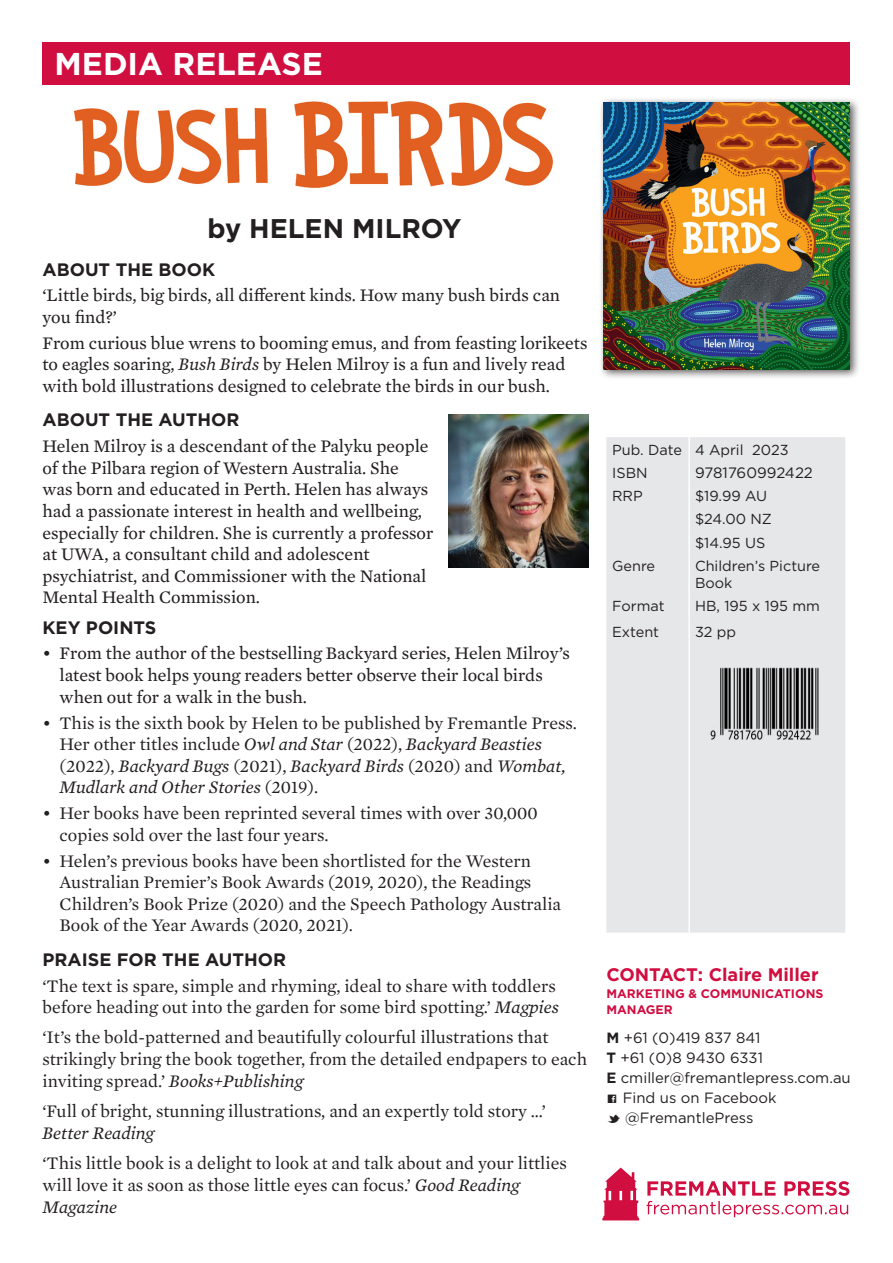
<style>
.page{position:relative;width:893px;height:1263px;background:#fff}
.page>*{position:absolute;margin:0;border:0;box-sizing:border-box;transform-origin:0 0}
.t1{font:700 31.5px "Gotham";color:#fff}
.Author{font:700 27px "Gotham";color:#231f20}
.t2{font:700 18.15px "Gotham";color:#d10e40}
.Body_Copy{font:18px/21.6px "Mercury Text G1 Roman";color:#231f20}
.Body_Copy-2{font:18px/21.6px "Mercury Text G2";color:#231f20}
.Body_Copy-3{font:700 18px "Gotham";color:#231f20}
.Specs_Entries{font:15px "Gotham";color:#231f20}
.BC_Tabs{font:14.85px/19.8px "Gotham";color:#231f20}
.Specs_Entries-2{font:14.4px/17.4px "Gotham";color:#231f20}
.t3{font:700 12.45px/15.9px "Gotham";color:#d10e40}
.s1{font-style:italic}
.s2{font-family:"Mercury Text G2";font-style:italic}
.s3{font-weight:700}
.s4{font-family:"Social Logos"}
</style>
<div class="page">
<div style="left:43px;top:43px;width:807px;height:42px;background:#d10e40"></div>
<div style="left:598px;top:97px;width:263px;height:283px;background:#231f20;opacity:.75"></div>
<img style="left:604px;top:102px;width:245px;height:267px">
<svg style="left:646px;top:1181px;width:203px;height:36px"></svg>
<svg style="left:602px;top:1167px;width:37px;height:53px"></svg>
<div style="left:606px;top:437px;width:239px;height:496px;background:#e6e7e9"></div>
<hr style="left:688px;top:437px;width:2px;height:23px;background:#fff">
<hr style="left:688px;top:460px;width:2px;height:24px;background:#fff">
<hr style="left:688px;top:484px;width:2px;height:23px;background:#fff">
<hr style="left:688px;top:507px;width:2px;height:23px;background:#fff">
<hr style="left:688px;top:530px;width:2px;height:23px;background:#fff">
<hr style="left:688px;top:553px;width:2px;height:41px;background:#fff">
<hr style="left:688px;top:594px;width:2px;height:25px;background:#fff">
<hr style="left:688px;top:619px;width:2px;height:314px;background:#fff">
<img style="left:703px;top:659px;width:124px;height:96px">
<img style="left:74px;top:101px;width:479px;height:87px">
<img style="left:449px;top:415px;width:140px;height:153px">
<p class="t1" style="left:55px;top:43px;width:270px">MEDIA RELEASE</p>
<p class="Author" style="left:207px;top:211px;width:256px">by HELEN MILROY</p>
<h1 class="Body_Copy-3" style="left:43px;top:257px;width:174px">ABOUT THE BOOK</h1>
<p class="Body_Copy-2" style="left:43px;top:284px;width:519px">‘Little birds, big birds, all different kinds. How many bush birds can you find?’</p>
<p class="Body_Copy-2" style="left:43px;top:331px;width:546px">From curious blue wrens to booming emus, and from feasting lorikeets to eagles soaring, <span class="s1">Bush Birds</span> by Helen Milroy is a fun and lively read with bold illustrations designed to celebrate the birds in our bush.</p>
<p class="Body_Copy-3" style="left:43px;top:408px;width:199px">ABOUT THE AUTHOR</p>
<p class="Body_Copy-2" style="left:43px;top:434px;width:392px">Helen Milroy is a descendant of the Palyku people of the Pilbara region of Western Australia. She<br>was born and educated in Perth. Helen has always had a passionate interest in health and wellbeing, especially for children. She is currently a professor at UWA, a consultant child and adolescent psychiatrist, and Commissioner with the National Mental Health Commission.</p>
<p class="Body_Copy-3" style="left:43px;top:615px;width:115px">KEY POINTS</p>
<p class="Body_Copy-2" style="left:60px;top:642px;width:512px;text-indent:-17px">• From the author of the bestselling Backyard series, Helen Milroy’s latest book helps young readers better observe their local birds when out for a walk in the bush.</p>
<p class="Body_Copy" style="left:60px;top:712px;width:519px;text-indent:-17px">• This is the sixth book by Helen to be published by Fremantle Press.<br>Her other titles include <span class="s2">Owl and Star</span> (2022), <span class="s2">Backyard Beasties </span>(2022), <span class="s2">Backyard Bugs</span> (2021), <span class="s2">Backyard Birds</span> (2020) and <span class="s2">Wombat, Mudlark and Other Stories</span> (2019).</p>
<p class="Body_Copy" style="left:60px;top:802px;width:480px;text-indent:-17px">• Her books have been reprinted several times with over 30,000 copies sold over the last four years.</p>
<p class="Body_Copy" style="left:60px;top:850px;width:503px;text-indent:-17px">• Helen’s previous books have been shortlisted for the Western Australian Premier’s Book Awards (2019, 2020), the Readings Children’s Book Prize (2020) and the Speech Pathology Australia Book of the Year Awards (2020, 2021).</p>
<p class="Body_Copy-3" style="left:43px;top:947px;width:245px">PRAISE FOR THE AUTHOR</p>
<p class="Body_Copy" style="left:43px;top:975px;width:518px">‘The text is spare, simple and rhyming, ideal to share with toddlers before heading out into the garden for some bird spotting.’ <span class="s2">Magpies</span></p>
<p class="Body_Copy" style="left:43px;top:1027px;width:546px">‘It’s the bold-patterned and beautifully colourful illustrations that strikingly bring the book together, from the detailed endpapers to each inviting spread.’ <span class="s2">Books+Publishing</span></p>
<p class="Body_Copy" style="left:43px;top:1101px;width:505px">‘Full of bright, stunning illustrations, and an expertly told story …’<br><span class="s2">Better Reading</span></p>
<p class="Body_Copy" style="left:43px;top:1153px;width:526px">‘This little book is a delight to look at and talk about and your littlies will love it as soon as those little eyes can focus.’ <span class="s2">Good Reading<br>Magazine</span></p>
<p class="Specs_Entries-2" style="left:612px;top:440px;width:71px">Pub. Date</p>
<p class="Specs_Entries-2" style="left:695px;top:440px;width:95px">4 April 2023</p>
<p class="Specs_Entries-2" style="left:612px;top:464px;width:37px">ISBN</p>
<p class="Specs_Entries" style="left:695px;top:463px;width:119px">9781760992422</p>
<p class="Specs_Entries-2" style="left:612px;top:487px;width:32px">RRP</p>
<p class="Specs_Entries-2" style="left:695px;top:487px;width:74px">$19.99 AU</p>
<p class="Specs_Entries-2" style="left:695px;top:510px;width:78px">$24.00 NZ</p>
<p class="Specs_Entries-2" style="left:695px;top:533px;width:72px">$14.95 US</p>
<p class="Specs_Entries-2" style="left:612px;top:557px;width:44px">Genre</p>
<p class="Specs_Entries-2" style="left:695px;top:557px;width:127px">Children’s Picture<br>Book</p>
<p class="Specs_Entries-2" style="left:612px;top:597px;width:54px">Format</p>
<p class="Specs_Entries-2" style="left:695px;top:597px;width:126px">HB, 195 x 195 mm</p>
<p class="Specs_Entries-2" style="left:612px;top:622px;width:48px">Extent</p>
<p class="Specs_Entries-2" style="left:695px;top:622px;width:43px">32 pp</p>
<p class="t2" style="left:606px;top:963px;width:214px">CONTACT: Claire Miller</p>
<p class="t3" style="left:606px;top:986px;width:218px">MARKETING &amp; COMMUNICATIONS<br>MANAGER</p>
<p class="BC_Tabs" style="left:606px;top:1028px;width:156px"><span class="s3">M</span> +61 (0)419 837 841</p>
<p class="BC_Tabs" style="left:606px;top:1048px;width:158px"><span class="s3">T</span> +61 (0)8 9430 6331</p>
<p class="BC_Tabs" style="left:606px;top:1067px;width:246px"><span class="s3">E</span> cmiller@fremantlepress.com.au</p>
<p class="BC_Tabs" style="left:606px;top:1087px;width:172px"><span class="s4">C</span> Find us on Facebook<br><span class="s4">M</span> @FremantlePress</p>
</div>
